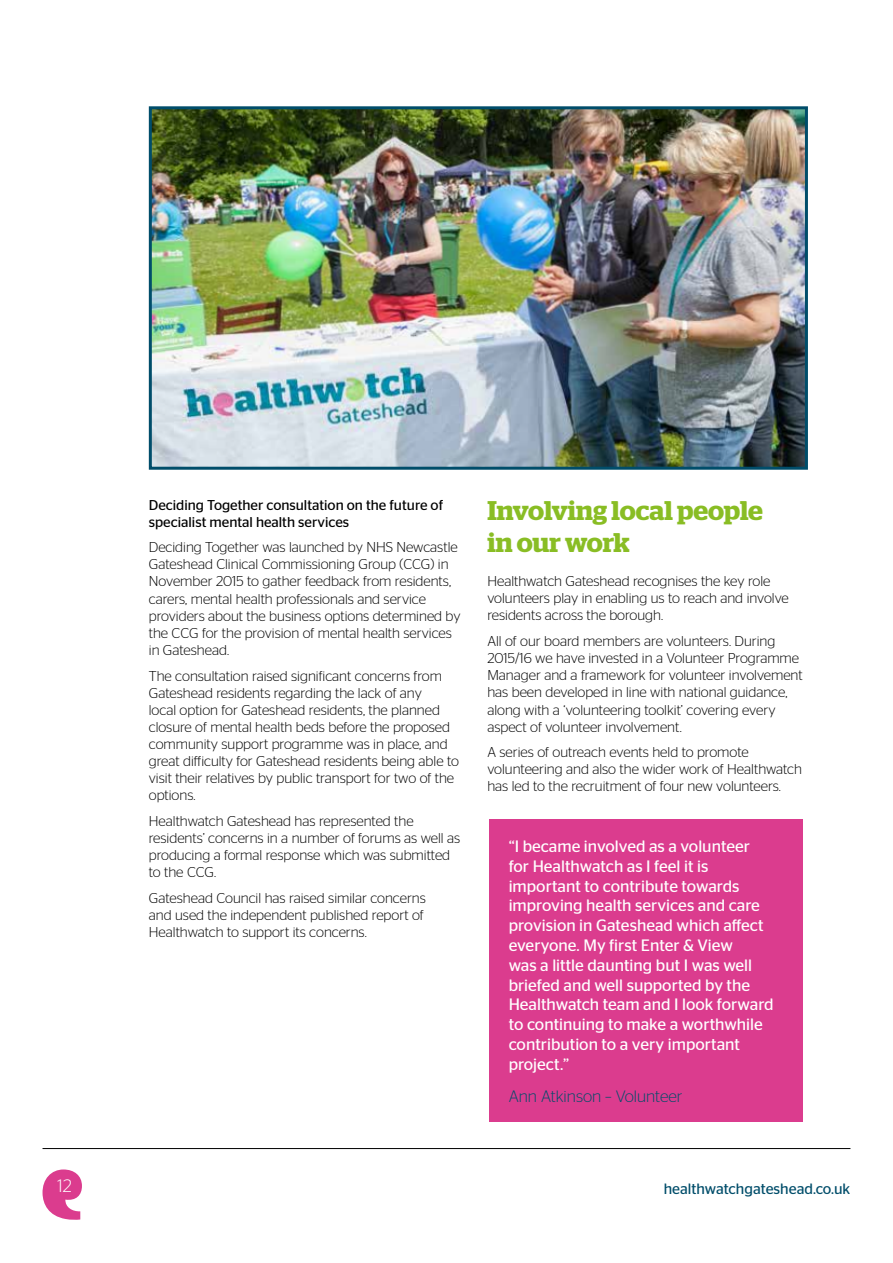
<style>
.page{position:relative;width:893px;height:1263px;background:#fff}
.page>*{position:absolute;margin:0;border:0;box-sizing:border-box;transform-origin:0 0}
.t1{font:600 27px/32.4px "Stag";letter-spacing:-.005em;color:#89bd24}
.t2{font:300 18px "Stag Sans";color:#fff}
.t3{font:16.5px/19.8px "Stag Sans";color:#fff}
.t4{font:300 16.5px "Stag Sans";color:#004d6a}
.t5{font:15px "Stag Sans";color:#004d6a}
.t6{font:300 14.25px/17.1px "Stag Sans";color:#000}
.t7{font:14.25px/17.1px "Stag Sans";color:#000}
</style>
<div class="page">
<hr style="left:43px;top:1148px;width:807px;height:1px;background:#000">
<svg style="left:42px;top:1169px;width:40px;height:51px"></svg>
<div style="left:489px;top:820px;width:314px;height:302px;background:#db3c8e"></div>
<img style="left:148px;top:106px;width:660px;height:364px">
<p class="t7" style="left:149px;top:496px;width:296px">Deciding Together consultation on the future of specialist mental health services</p>
<p class="t6" style="left:149px;top:538px;width:313px">Deciding Together was launched by NHS Newcastle Gateshead Clinical Commissioning Group (CCG) in November 2015 to gather feedback from residents, carers, mental health professionals and service providers about the business options determined by the CCG for the provision of mental health services in Gateshead.</p>
<p class="t6" style="left:149px;top:667px;width:312px">The consultation raised significant concerns from Gateshead residents regarding the lack of any<br>local option for Gateshead residents, the planned closure of mental health beds before the proposed community support programme was in place, and great difficulty for Gateshead residents being able to visit their relatives by public transport for two of the options.</p>
<p class="t6" style="left:149px;top:812px;width:313px">Healthwatch Gateshead has represented the residents’ concerns in a number of forums as well as producing a formal response which was submitted to the CCG.</p>
<p class="t6" style="left:149px;top:889px;width:278px">Gateshead Council has raised similar concerns and used the independent published report of<br>Healthwatch to support its concerns.</p>
<h1 class="t1" style="left:487px;top:494px;width:277px">Involving local people in our work</h1>
<p class="t6" style="left:487px;top:572px;width:303px">Healthwatch Gateshead recognises the key role volunteers play in enabling us to reach and involve residents across the borough.</p>
<p class="t6" style="left:487px;top:632px;width:317px">All of our board members are volunteers. During 2015/16 we have invested in a Volunteer Programme Manager and a framework for volunteer involvement has been developed in line with national guidance, along with a ‘volunteering toolkit’ covering every aspect of volunteer involvement.</p>
<p class="t6" style="left:487px;top:743px;width:316px">A series of outreach events held to promote volunteering and also the wider work of Healthwatch has led to the recruitment of four new volunteers.</p>
<p class="t3" style="left:509px;top:836px;width:267px">“I became involved as a volunteer for Healthwatch as I feel it is important to contribute towards improving health services and care provision in Gateshead which affect everyone. My first Enter &amp; View<br>was a little daunting but I was well briefed and well supported by the<br>Healthwatch team and I look forward to continuing to make a worthwhile contribution to a very important project.”</p>
<p class="t4" style="left:509px;top:1087px;width:175px">Ann Atkinson – Volunteer</p>
<p class="t2" style="left:58px;top:1176px;width:16px">12</p>
<p class="t5" style="left:664px;top:1180px;width:188px">healthwatchgateshead.co.uk</p>
</div>
